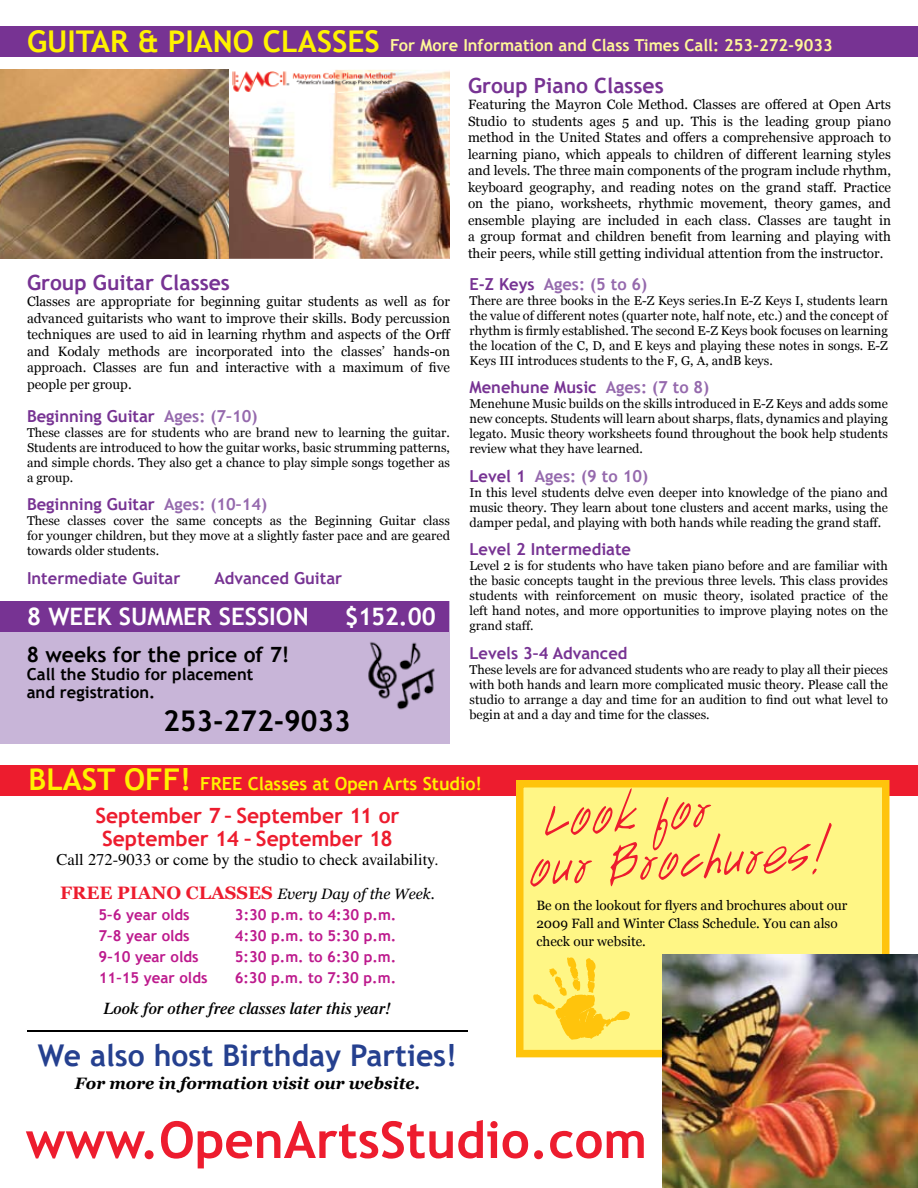
<style>
.page{position:relative;width:918px;height:1188px;background:#fff}
.page>*{position:absolute;margin:0;border:0;box-sizing:border-box;transform-origin:0 0}
.t1{font:79.65px "Handwriting";color:#ed1c2e;scale:.96 1}
.t2{font:700 51px "Trebuchet MS";color:#ed1c2e}
.t3{font:700 30px "Trebuchet MS";color:#25408f}
.t4{font:700 28.5px "Trebuchet MS";color:#000}
.t5{font:700 24px "Trebuchet MS";color:#fff}
.t6{font:700 21px/22.5px "Trebuchet MS";color:#ed1c2e;text-align:center}
.t7{font:700 21px "Trebuchet MS";color:#773393}
.t8{font:700 21px "Trebuchet MS";color:#000}
.t9{font:700 18px "Trebuchet MS";color:#fff200}
.t10{font:700 16.5px "Trebuchet MS";color:#773393}
.t11{font:700 16.5px "Trebuchet MS";color:#fff799}
.t12{font:16.5px "Times";color:#000}
.t13{font:700 16.5px/18px "Trebuchet MS";color:#000}
.t14{font:italic 600 16.5px "Times";color:#000}
.t15{font:700 16.5px "Trebuchet MS";color:#9569ad}
.t16{font:italic 700 16.5px "Georgia";color:#000}
.t17{font:700 15px "Trebuchet MS";color:#bd1a8d}
.t18{font:italic 15px "Georgia";color:#000}
.t19{font:13.5px/16.5px "Georgia";color:#000;text-align:justify}
.t20{font:12.75px/15px "Georgia";color:#000;text-align:justify}
.s1{font-size:30px;color:#fff200}
.s2{color:#9569ad}
.s3{color:#773393}
.s4{font-size:30px}
.s5{font-weight:700;font-style:normal;font-size:18px;color:#ed1c2e}
</style>
<div class="page">
<div style="left:0;top:27px;width:918px;height:30px;background:#773393"></div>
<div style="left:0;top:602px;width:450px;height:142px;background:#c8b5d8"></div>
<div style="left:0;top:602px;width:448px;height:30px;background:#773393"></div>
<div style="left:0;top:765px;width:918px;height:30px;background:#ed1c2e"></div>
<svg style="left:516px;top:780px;width:374px;height:277px;background:#fef079"></svg>
<img style="left:662px;top:955px;width:256px;height:233px">
<svg style="left:533px;top:957px;width:97px;height:83px;background:#ffe761"></svg>
<hr style="left:27px;top:1030px;width:441px;height:2px;background:#000">
<img style="left:0;top:70px;width:450px;height:189px">
<img style="left:368px;top:642px;width:67px;height:68px">
<img style="left:231px;top:70px;width:165px;height:23px">
<p class="t11" style="left:27px;top:35px;width:807px"><span class="s1">GUITAR &amp; PIANO CLASSES</span> For More Information and Class Times Call: 253-272-9033</p>
<h3 class="t7" style="left:27px;top:269px;width:204px">Group Guitar Classes</h3>
<p class="t19" style="left:27px;top:294px;width:425px">Classes are appropriate for beginning guitar students as well as for advanced guitarists who want to improve their skills. Body percussion techniques are used to aid in learning rhythm and aspects of the Orff and Kodaly methods are incorporated into the classes’ hands-on approach. Classes are fun and interactive with a maximum of five people per group.</p>
<p class="t10" style="left:27px;top:406px;width:232px">Beginning Guitar <span class="s2">Ages: (7–10)</span></p>
<p class="t20" style="left:27px;top:425px;width:425px">These classes are for students who are brand new to learning the guitar.<br>Students are introduced to how the guitar works, basic strumming patterns, and simple chords. They also get a chance to play simple songs together as a group.</p>
<p class="t10" style="left:27px;top:494px;width:242px">Beginning Guitar <span class="s2">Ages: (10–14)</span></p>
<p class="t20" style="left:27px;top:514px;width:424px">These classes cover the same concepts as the Beginning Guitar class for younger children, but they move at a slightly faster pace and are geared towards older students.</p>
<p class="t10" style="left:27px;top:568px;width:155px">Intermediate Guitar</p>
<p class="t10" style="left:214px;top:568px;width:129px">Advanced Guitar</p>
<h3 class="t5" style="left:27px;top:602px;width:283px">8 WEEK SUMMER SESSION</h3>
<h3 class="t5" style="left:345px;top:602px;width:92px">$152.00</h3>
<h3 class="t8" style="left:27px;top:641px;width:264px">8 weeks for the price of 7!</h3>
<p class="t13" style="left:27px;top:665px;width:228px">Call the Studio for placement and registration.</p>
<h3 class="t4" style="left:163px;top:703px;width:189px">253-272-9033</h3>
<h3 class="t7" style="left:468px;top:72px;width:197px">Group Piano Classes</h3>
<p class="t19" style="left:468px;top:96px;width:425px">Featuring the Mayron Cole Method. Classes are offered at Open Arts Studio to students ages 5 and up. This is the leading group piano method in the United States and offers a comprehensive approach to learning piano, which appeals to children of different learning styles and levels. The three main components of the program include rhythm, keyboard geography, and reading notes on the grand staff. Practice on the piano, worksheets, rhythmic movement, theory games, and ensemble playing are included in each class. Classes are taught in a group format and children benefit from learning and playing with their peers, while still getting individual attention from the instructor.</p>
<p class="t15" style="left:470px;top:273px;width:179px"><span class="s3">E-Z Keys</span> Ages: (5 to 6)</p>
<p class="t20" style="left:470px;top:293px;width:420px">There are three books in the E-Z Keys series.In E-Z Keys I, students learn the value of different notes (quarter note, half note, etc.) and the concept of rhythm is firmly established. The second E-Z Keys book focuses on learning the location of the C, D, and E keys and playing these notes in songs. E-Z Keys III introduces students to the F, G, A, andB keys.</p>
<p class="t10" style="left:470px;top:377px;width:241px">Menehune Music <span class="s2">Ages: (7 to 8)</span></p>
<p class="t20" style="left:470px;top:396px;width:420px">Menehune Music builds on the skills introduced in E-Z Keys and adds some new concepts. Students will learn about sharps, flats, dynamics and playing legato. Music theory worksheets found throughout the book help students review what they have learned.</p>
<p class="t15" style="left:470px;top:465px;width:180px"><span class="s3">Level 1</span> Ages: (9 to 10)</p>
<p class="t20" style="left:470px;top:485px;width:420px">In this level students delve even deeper into knowledge of the piano and music theory. They learn about tone clusters and accent marks, using the damper pedal, and playing with both hands while reading the grand staff.</p>
<p class="t10" style="left:470px;top:539px;width:163px">Level 2 Intermediate</p>
<p class="t20" style="left:470px;top:558px;width:420px">Level 2 is for students who have taken piano before and are familiar with the basic concepts taught in the previous three levels. This class provides students with reinforcement on music theory, isolated practice of the left hand notes, and more opportunities to improve playing notes on the grand staff.</p>
<p class="t10" style="left:470px;top:642px;width:159px">Levels 3–4 Advanced</p>
<p class="t20" style="left:470px;top:662px;width:420px">These levels are for advanced students who are ready to play all their pieces with both hands and learn more complicated music theory. Please call the studio to arrange a day and time for an audition to find out what level to begin at and a day and time for the classes.</p>
<h3 class="t9" style="left:28px;top:773px;width:455px"><span class="s4">BLAST OFF!</span> FREE Classes at Open Arts Studio!</h3>
<h3 class="t6" style="left:95px;top:804px;width:306px">September 7 – September 11 or<br>September 14 – September 18</h3>
<p class="t12" style="left:56px;top:851px;width:384px">Call 272-9033 or come by the studio to check availability.</p>
<p class="t18" style="left:60px;top:885px;width:376px"><span class="s5">FREE PIANO CLASSES</span> Every Day of the Week.</p>
<p class="t17" style="left:99px;top:905px;width:93px">5–6 year olds</p>
<p class="t17" style="left:235px;top:905px;width:163px">3:30 p.m. to 4:30 p.m.</p>
<p class="t17" style="left:99px;top:926px;width:93px">7–8 year olds</p>
<p class="t17" style="left:235px;top:926px;width:163px">4:30 p.m. to 5:30 p.m.</p>
<p class="t17" style="left:99px;top:947px;width:102px">9–10 year olds</p>
<p class="t17" style="left:235px;top:947px;width:163px">5:30 p.m. to 6:30 p.m.</p>
<p class="t17" style="left:99px;top:968px;width:110px">11–15 year olds</p>
<p class="t17" style="left:235px;top:968px;width:163px">6:30 p.m. to 7:30 p.m.</p>
<p class="t14" style="left:103px;top:999px;width:290px">Look for other free classes later this year!</p>
<h3 class="t3" style="left:38px;top:1037px;width:421px">We also host Birthday Parties!</h3>
<p class="t16" style="left:75px;top:1074px;width:347px">For more in formation visit our website.</p>
<h1 class="t1" style="left:541px;top:770px;width:175px;rotate:-3deg">Look for</h1>
<h1 class="t1" style="left:527px;top:821px;width:321px;rotate:-3deg">our Brochures!</h1>
<p class="t19" style="left:536px;top:897px;width:313px;line-height:18px;text-align:left">Be on the lookout for flyers and brochures about our<br>2009 Fall and Winter Class Schedule. You can also check our website.</p>
<h2 class="t2" style="left:26px;top:1108px;width:623px">www.OpenArtsStudio.com</h2>
</div>
